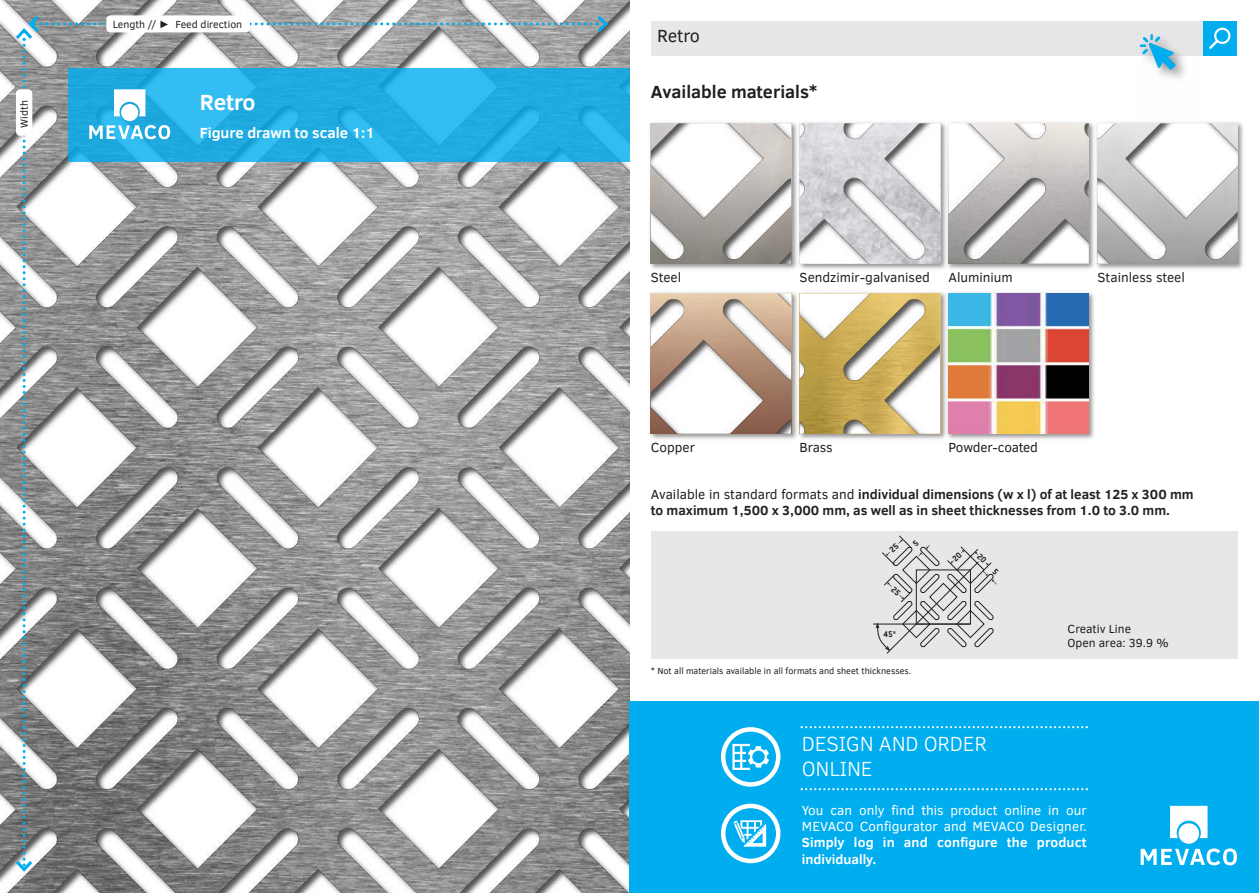
<style>
.page{position:relative;width:1259px;height:893px;background:#fff}
.page>*{position:absolute;margin:0;border:0;box-sizing:border-box;transform-origin:0 0}
.t1{font:700 22.5px "Clear Sans";letter-spacing:-.01em;color:#fff}
.t2{font:300 21px/25.2px "Clear Sans";letter-spacing:-.01em;color:#fff}
.t3{font:700 18px "Clear Sans";color:#221f1f}
.t4{font:18px "Clear Sans";letter-spacing:-.01em;color:#221f1f}
.t5{font:700 15px "Clear Sans";color:#fff}
.t6{font:700 13.5px/16.2px "Clear Sans";color:#221f1f}
.t7{font:13.5px "Clear Sans";color:#221f1f}
.t8{font:13.5px/16.2px "Clear Sans";letter-spacing:-.005em;color:#fff}
.t9{font:700 13.5px/16.2px "Clear Sans";letter-spacing:.01em;color:#fff}
.t10{font:12px/14.4px "Clear Sans";color:#221f1f}
.t11{font:10.5px "Clear Sans";color:#221f1f}
.t12{font:700 9.15px "Conduit ITC Pro";color:#221f1f}
.t13{font:9px "Clear Sans";color:#221f1f}
.s1{font-family:"Arial";font-weight:700}
.s2{font-weight:400}
</style>
<div class="page">
<img style="left:0;top:0;width:629px;height:893px">
<div style="left:68px;top:68px;width:561px;height:94px;background:#00adef;opacity:.8"></div>
<svg style="left:13px;top:13px;width:597px;height:861px"></svg>
<div style="left:121px;top:104px;width:17px;height:17px;background:#fff;border-radius:50%"></div>
<img style="left:1091px;top:121px;width:152px;height:148px">
<img style="left:650px;top:293px;width:144px;height:146px">
<img style="left:794px;top:434px;width:149px;height:5px">
<img style="left:943px;top:434px;width:151px;height:5px">
<div style="left:651px;top:532px;width:586px;height:127px;background:#e6e7e8"></div>
<hr style="left:873px;top:624px;width:97px;height:1px;background:#221f1f">
<div style="left:1202px;top:21px;width:34px;height:34px;background:#00adef"></div>
<svg style="left:1209px;top:28px;width:21px;height:21px"></svg>
<div style="left:651px;top:21px;width:551px;height:34px;background:#e6e7e8"></div>
<div style="left:629px;top:702px;width:630px;height:191px;background:#00adef"></div>
<svg style="left:1140px;top:848px;width:97px;height:17px"></svg>
<svg style="left:1170px;top:806px;width:37px;height:32px"></svg>
<div style="left:1178px;top:823px;width:21px;height:21px;background:#fff;border-radius:50%"></div>
<svg style="left:800px;top:726px;width:288px;height:2px"></svg>
<svg style="left:800px;top:788px;width:288px;height:2px"></svg>
<img style="left:1133px;top:45px;width:68px;height:34px">
<svg style="left:1140px;top:34px;width:35px;height:36px"></svg>
<svg style="left:721px;top:727px;width:59px;height:60px"></svg>
<svg style="left:721px;top:804px;width:59px;height:59px"></svg>
<img style="left:651px;top:123px;width:586px;height:311px">
<svg style="left:875px;top:535px;width:122px;height:119px"></svg>
<p class="t11" style="left:20px;top:128px;width:29px;rotate:-90deg">Width</p>
<p class="t11" style="left:113px;top:20px;width:131px">Length // <span class="s1">►</span> Feed direction</p>
<h1 class="t1" style="left:200px;top:93px;width:57px">Retro</h1>
<p class="t5" style="left:200px;top:127px;width:176px">Figure drawn to scale 1:1</p>
<h3 class="t4" style="left:657px;top:29px;width:44px">Retro</h3>
<h3 class="t3" style="left:651px;top:85px;width:168px">Available materials*</h3>
<p class="t7" style="left:651px;top:272px;width:32px">Steel</p>
<p class="t7" style="left:799px;top:272px;width:132px">Sendzimir-galvanised</p>
<p class="t7" style="left:948px;top:272px;width:66px">Aluminium</p>
<p class="t7" style="left:1097px;top:272px;width:89px">Stainless steel</p>
<p class="t7" style="left:651px;top:442px;width:46px">Copper</p>
<p class="t7" style="left:799px;top:442px;width:35px">Brass</p>
<p class="t7" style="left:948px;top:442px;width:91px">Powder-coated</p>
<p class="t6" style="left:651px;top:487px;width:544px"><span class="s2">Available in standard formats and</span> individual dimensions (w x l) of at least 125 x 300 mm to maximum 1,500 x 3,000 mm, as well as in sheet thicknesses from 1.0 to 3.0 mm.</p>
<p class="t12" style="left:883px;top:628px;width:14px">45°</p>
<p class="t10" style="left:1067px;top:622px;width:102px">Creativ Line<br>Open area: 39.9 %</p>
<p class="t13" style="left:651px;top:667px;width:262px">* Not all materials available in all formats and sheet thicknesses.</p>
<h2 class="t2" style="left:801px;top:731px;width:187px">DESIGN AND ORDER<br>ONLINE</h2>
<p class="t8" style="left:801px;top:803px;width:286px">You can only find this product online in our<br>MEVACO Configurator and MEVACO Designer.</p>
<p class="t9" style="left:801px;top:836px;width:286px">Simply log in and configure the product individually.</p>
</div>
